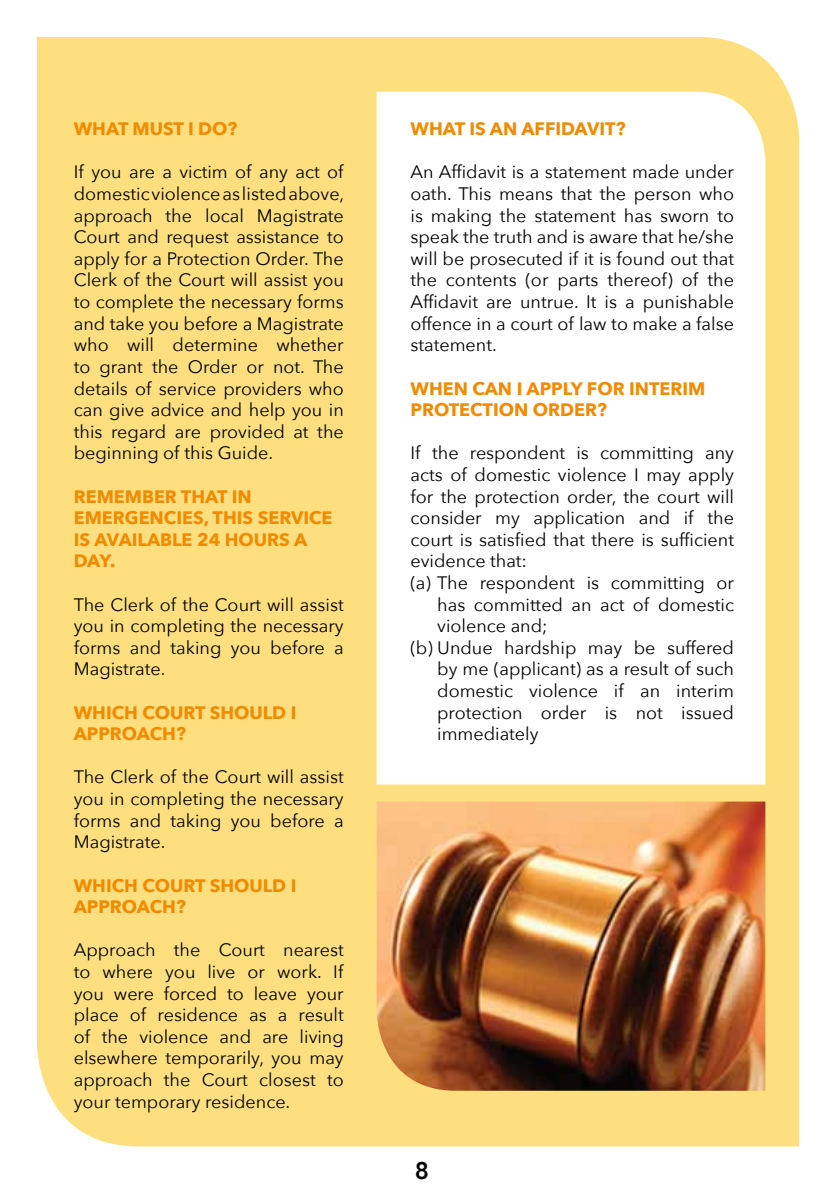
<style>
.page{position:relative;width:840px;height:1191px;background:#fff}
.page>*{position:absolute;margin:0;border:0;box-sizing:border-box;transform-origin:0 0}
.t1{font:800 24px "Avenir";color:#000}
.t2{font:18px/21.6px "Avenir Next";color:#000;text-align:justify}
.t3{font:700 18px/21.6px "Avenir Next";color:#f08b00}
</style>
<div class="page">
<div style="left:37px;top:37px;width:761px;height:1109px;background:#fddf80"></div>
<svg style="left:376px;top:92px;width:389px;height:692px"></svg>
<img style="left:376px;top:801px;width:389px;height:289px">
<p class="t3" style="left:74px;top:118px;width:165px">WHAT MUST I DO?</p>
<p class="t2" style="left:74px;top:161px;width:272px">If you are a victim of any act of domestic violence as listed above, approach the local Magistrate Court and request assistance to apply for a Protection Order. The Clerk of the Court will assist you to complete the necessary forms and take you before a Magistrate who will determine whether to grant the Order or not. The details of service providers who can give advice and help you in this regard are provided at the beginning of this Guide.</p>
<p class="t3" style="left:74px;top:485px;width:260px">REMEMBER THAT IN<br>EMERGENCIES, THIS SERVICE<br>IS AVAILABLE 24 HOURS A<br>DAY.</p>
<p class="t2" style="left:74px;top:593px;width:271px">The Clerk of the Court will assist you in completing the necessary forms and taking you before a Magistrate.</p>
<p class="t3" style="left:74px;top:701px;width:224px">WHICH COURT SHOULD I<br>APPROACH?</p>
<p class="t2" style="left:74px;top:766px;width:271px">The Clerk of the Court will assist you in completing the necessary forms and taking you before a Magistrate.</p>
<p class="t3" style="left:74px;top:874px;width:224px">WHICH COURT SHOULD I<br>APPROACH?</p>
<p class="t2" style="left:74px;top:939px;width:271px">Approach the Court nearest to where you live or work. If you were forced to leave your place of residence as a result of the violence and are living elsewhere temporarily, you may approach the Court closest to your temporary residence.</p>
<p class="t3" style="left:410px;top:118px;width:216px">WHAT IS AN AFFIDAVIT?</p>
<p class="t2" style="left:410px;top:161px;width:325px">An Affidavit is a statement made under oath. This means that the person who is making the statement has sworn to speak the truth and is aware that he/she will be prosecuted if it is found out that the contents (or parts thereof) of the Affidavit are untrue. It is a punishable offence in a court of law to make a false statement.</p>
<p class="t3" style="left:410px;top:377px;width:296px">WHEN CAN I APPLY FOR INTERIM<br>PROTECTION ORDER?</p>
<p class="t2" style="left:410px;top:442px;width:325px">If the respondent is committing any</p>
<p class="t2" style="left:410px;top:464px;width:325px">acts of domestic violence I may apply</p>
<p class="t2" style="left:410px;top:485px;width:325px">for the protection order, the court will</p>
<p class="t2" style="left:410px;top:507px;width:325px">consider my application and if the</p>
<p class="t2" style="left:410px;top:529px;width:325px">court is satisfied that there is sufficient</p>
<p class="t2" style="left:410px;top:550px;width:118px">evidence that:</p>
<p class="t2" style="left:410px;top:572px;width:325px">(a) The respondent is committing or</p>
<p class="t2" style="left:437px;top:593px;width:298px">has committed an act of domestic</p>
<p class="t2" style="left:437px;top:615px;width:112px">violence and;</p>
<p class="t2" style="left:410px;top:637px;width:325px">(b) Undue hardship may be suffered</p>
<p class="t2" style="left:437px;top:658px;width:298px">by me (applicant) as a result of such</p>
<p class="t2" style="left:437px;top:680px;width:298px">domestic violence if an interim</p>
<p class="t2" style="left:437px;top:701px;width:298px">protection order is not issued</p>
<p class="t2" style="left:437px;top:723px;width:103px">immediately</p>
<h1 class="t1" style="left:414px;top:1148px;width:16px">8</h1>
</div>
